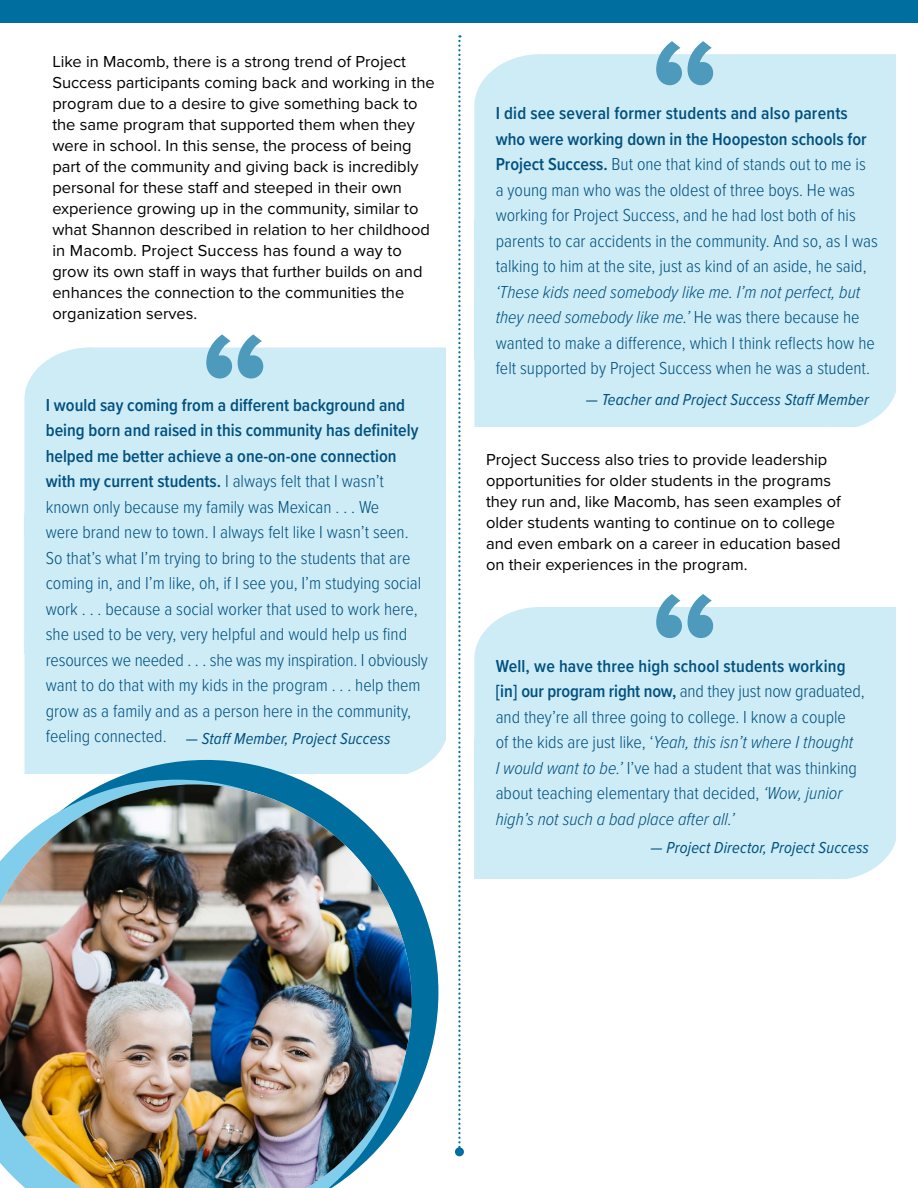
<style>
.page{position:relative;width:918px;height:1188px;background:#fff}
.page>*{position:absolute;margin:0;border:0;box-sizing:border-box;transform-origin:0 0}
.t1{font:300 18px/25.5px "Proxima Nova Cond";color:#00507f}
.t2{font:16.5px/21px "Proxima Nova";color:#000}
.t3{font:italic 16.5px "Proxima Nova Cond";letter-spacing:.01em;color:#00507f}
.s1{font-weight:600}
.s2{font-weight:300;font-style:normal;font-size:18px}
.s3{font-style:italic}
</style>
<div class="page">
<div style="left:0;top:0;width:918px;height:22px;background:#006e9f"></div>
<svg style="left:458px;top:35px;width:3px;height:1112px"></svg>
<div style="left:455px;top:1147px;width:9px;height:9px;background:#006e9f;border-radius:50%"></div>
<div style="left:24px;top:536px;width:64px;height:117px;background:#cdecf6"></div>
<div style="left:88px;top:536px;width:358px;height:54px;background:#cdecf6"></div>
<svg style="left:24px;top:347px;width:64px;height:189px;background:#d0edf6"></svg>
<div style="left:88px;top:347px;width:358px;height:189px;background:#cdecf6"></div>
<div style="left:25px;top:590px;width:63px;height:170px;background:#cdecf6"></div>
<div style="left:88px;top:590px;width:358px;height:170px;background:#cdecf6"></div>
<svg style="left:206px;top:334px;width:57px;height:45px"></svg>
<svg style="left:474px;top:54px;width:64px;height:188px;background:#d0edf6"></svg>
<div style="left:538px;top:54px;width:357px;height:188px;background:#cdecf6"></div>
<div style="left:474px;top:243px;width:64px;height:184px;background:#cdecf6"></div>
<div style="left:538px;top:243px;width:357px;height:184px;background:#cdecf6"></div>
<svg style="left:656px;top:41px;width:57px;height:44px"></svg>
<div style="left:474px;top:795px;width:64px;height:84px;background:#cdecf6"></div>
<div style="left:538px;top:795px;width:357px;height:84px;background:#cdecf6"></div>
<svg style="left:474px;top:607px;width:64px;height:188px;background:#d0edf6"></svg>
<div style="left:538px;top:607px;width:357px;height:188px;background:#cdecf6"></div>
<svg style="left:656px;top:594px;width:57px;height:44px"></svg>
<svg style="left:24px;top:760px;width:414px;height:340px"></svg>
<img style="left:0;top:784px;width:412px;height:404px">
<p class="t2" style="left:52px;top:50px;width:384px">Like in Macomb, there is a strong trend of Project Success participants coming back and working in the program due to a desire to give something back to the same program that supported them when they were in school. In this sense, the process of being part of the community and giving back is incredibly personal for these staff and steeped in their own experience growing up in the community, similar to what Shannon described in relation to her childhood in Macomb. Project Success has found a way to grow its own staff in ways that further builds on and enhances the connection to the communities the organization serves.</p>
<p class="t1" style="left:46px;top:391px;width:384px"><span class="s1">I would say coming from a different background and being born and raised in this community has definitely helped me better achieve a one-on-one connection with my current students.</span> I always felt that I wasn’t known only because my family was Mexican . . . We<br>were brand new to town. I always felt like I wasn’t seen.<br>So that’s what I’m trying to bring to the students that are coming in, and I’m like, oh, if I see you, I’m studying social work . . . because a social worker that used to work here, she used to be very, very helpful and would help us find resources we needed . . . she was my inspiration. I obviously want to do that with my kids in the program . . . help them grow as a family and as a person here in the community,</p>
<p class="t3" style="left:46px;top:727px;width:346px"><span class="s2">feeling connected.</span> — Staff Member, Project Success</p>
<p class="t1" style="left:496px;top:99px;width:384px"><span class="s1">I did see several former students and also parents who were working down in the Hoopeston schools for Project Success.</span> But one that kind of stands out to me is a young man who was the oldest of three boys. He was working for Project Success, and he had lost both of his parents to car accidents in the community. And so, as I was talking to him at the site, just as kind of an aside, he said,</p>
<p class="t1" style="left:496px;top:278px;width:381px"><span class="s3">‘These kids need somebody like me. I’m not perfect, but they need somebody like me.’</span> He was there because he wanted to make a difference, which I think reflects how he felt supported by Project Success when he was a student.</p>
<p class="t3" style="left:586px;top:387px;width:285px">— Teacher and Project Success Staff Member</p>
<p class="t2" style="left:486px;top:448px;width:356px">Project Success also tries to provide leadership opportunities for older students in the programs they run and, like Macomb, has seen examples of older students wanting to continue on to college and even embark on a career in education based on their experiences in the program.</p>
<p class="t1" style="left:496px;top:652px;width:370px"><span class="s1">Well, we have three high school students working [in] our program right now,</span> and they just now graduated, and they’re all three going to college. I know a couple<br>of the kids are just like, ‘<span class="s3">Yeah, this isn’t where I thought<br>I would want to be.’</span> I’ve had a student that was thinking about teaching elementary that decided, <span class="s3">‘Wow, junior high’s not such a bad place after all.’</span></p>
<p class="t3" style="left:651px;top:836px;width:220px">— Project Director, Project Success</p>
</div>
